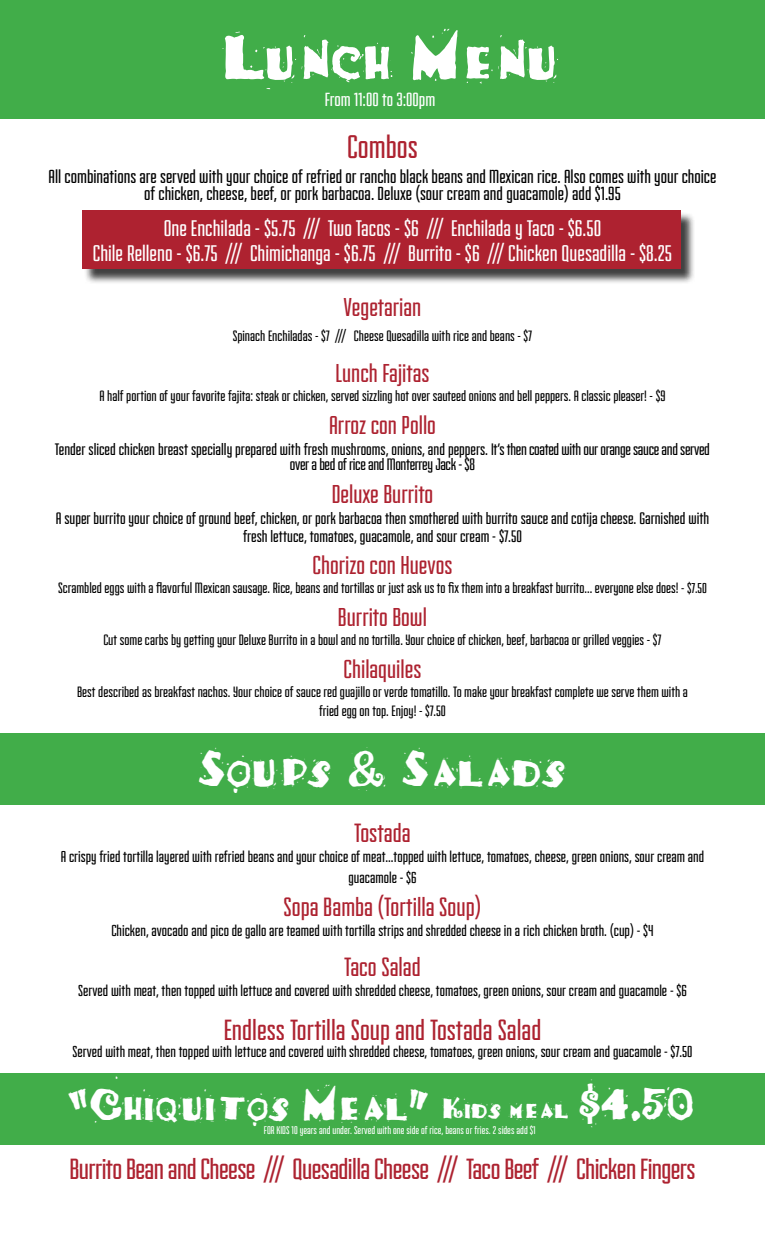
<style>
.page{position:relative;width:765px;height:1260px;background:#fff}
.page>*{position:absolute;margin:0;border:0;box-sizing:border-box;transform-origin:0 0}
.t1{font:62.12px "Taco Salad";color:#fff;scale:.9 1}
.t2{font:50px "Taco Salad";color:#fff;scale:.9 1}
.t3{font:43.5px "Taco Salad";color:#fff;scale:.9 1}
.t4{font:34.38px "Fairview";color:#ad2230}
.t5{font:30.88px "Fairview";letter-spacing:-.02em;color:#ad2230}
.t6{font:30.88px "Fairview";color:#ad2230}
.t7{font:27.88px "Fairview";color:#ad2230}
.t8{font:27.38px "Fairview";color:#ad2230}
.t9{font:23.88px/24.9px "Fairview";color:#fff;text-align:center}
.t10{font:20.12px "Fairview";color:#fff}
.t11{font:20px/17.1px "Fairview";color:#000;text-align:center}
.t12{font:17.62px/15.6px "Fairview";color:#000;text-align:center}
.t13{font:16.75px/20.1px "Fairview";color:#000;text-align:center}
.t14{font:15.88px/19px "Fairview";color:#000;text-align:center}
.t15{font:11.75px "Fairview";color:#fff}
.s1{font-size:15.12px}
.s2{font-size:27.5px}
</style>
<div class="page">
<div style="left:0;top:734px;width:765px;height:71px;background:#41ad49"></div>
<div style="left:0;top:0;width:765px;height:119px;background:#41ad49"></div>
<div style="left:84px;top:212px;width:612px;height:72px;background:#000;opacity:.75"></div>
<div style="left:82px;top:210px;width:598px;height:59px;background:#ae2230"></div>
<div style="left:0;top:1074px;width:765px;height:71px;background:#41ad49"></div>
<h1 class="t1" style="left:224px;top:17px;width:375px">Lunch Menu</h1>
<p class="t10" style="left:325px;top:89px;width:112px">From 11:00 to 3:00pm</p>
<h3 class="t4" style="left:347px;top:130px;width:72px">Combos</h3>
<p class="t11" style="left:48px;top:168px;width:670px">All combinations are served with your choice of refried or rancho black beans and Mexican rice. Also comes with your choice of chicken, cheese, beef, or pork barbacoa. Deluxe (sour cream and guacamole) add $1.95</p>
<h3 class="t9" style="left:93px;top:216px;width:581px">One Enchilada - $5.75 /// Two Tacos - $6 /// Enchilada y Taco - $6.50<br>Chile Relleno - $6.75 /// Chimichanga - $6.75 /// Burrito - $6 /// Chicken Quesadilla - $8.25</h3>
<h3 class="t8" style="left:344px;top:293px;width:79px">Vegetarian</h3>
<p class="t14" style="left:233px;top:327px;width:301px">Spinach Enchiladas - $7 /// Cheese Quesadilla with rice and beans - $7</p>
<h3 class="t8" style="left:335px;top:359px;width:96px">Lunch Fajitas</h3>
<p class="t14" style="left:100px;top:386px;width:567px">A half portion of your favorite fajita: steak or chicken, served sizzling hot over sauteed onions and bell peppers. A classic pleaser! - $9</p>
<h3 class="t8" style="left:329px;top:411px;width:108px">Arroz con Pollo</h3>
<p class="t12" style="left:55px;top:441px;width:657px">Tender sliced chicken breast specially prepared with fresh mushrooms, onions, and peppers. It’s then coated with our orange sauce and served over a bed of rice and Monterrey Jack - $8</p>
<h3 class="t8" style="left:332px;top:480px;width:103px">Deluxe Burrito</h3>
<p class="t12" style="left:56px;top:510px;width:655px;line-height:17.4px">A super burrito your choice of ground beef, chicken, or pork barbacoa then smothered with burrito sauce and cotija cheese. Garnished with fresh lettuce, tomatoes, guacamole, and sour cream - $7.50</p>
<h3 class="t8" style="left:313px;top:552px;width:141px">Chorizo con Huevos</h3>
<p class="t14" style="left:58px;top:579px;width:650px">Scrambled eggs with a flavorful Mexican sausage. Rice, beans and tortillas or just ask us to fix them into a breakfast burrito... everyone else does! <span class="s1">- $7.50</span></p>
<h3 class="t8" style="left:338px;top:604px;width:91px">Burrito Bowl</h3>
<p class="t14" style="left:103px;top:631px;width:560px">Cut some carbs by getting your Deluxe Burrito in a bowl and no tortilla. Your choice of chicken, beef, barbacoa or grilled veggies - $7</p>
<h3 class="t8" style="left:344px;top:655px;width:79px">Chilaquiles</h3>
<p class="t14" style="left:77px;top:682px;width:612px">Best described as breakfast nachos. Your choice of sauce red guajillo or verde tomatillo. To make your breakfast complete we serve them with a fried egg on top. Enjoy! - $7.50</p>
<h2 class="t2" style="left:198px;top:736px;width:411px">Soups &amp; Salads</h2>
<h3 class="t7" style="left:354px;top:819px;width:58px">Tostada</h3>
<p class="t13" style="left:61px;top:847px;width:645px">A crispy fried tortilla layered with refried beans and your choice of meat...topped with lettuce, tomatoes, cheese, green onions, sour cream and guacamole - $6</p>
<h3 class="t7" style="left:284px;top:893px;width:199px">Sopa Bamba (Tortilla Soup)</h3>
<p class="t13" style="left:111px;top:921px;width:544px">Chicken, avocado and pico de gallo are teamed with tortilla strips and shredded cheese in a rich chicken broth. (cup) - $4</p>
<h3 class="t7" style="left:344px;top:953px;width:78px">Taco Salad</h3>
<p class="t13" style="left:78px;top:981px;width:610px">Served with meat, then topped with lettuce and covered with shredded cheese, tomatoes, green onions, sour cream and guacamole - $6</p>
<h3 class="t6" style="left:224px;top:1014px;width:319px">Endless Tortilla Soup and Tostada Salad</h3>
<p class="t13" style="left:72px;top:1042px;width:622px">Served with meat, then topped with lettuce and covered with shredded cheese, tomatoes, green onions, sour cream and guacamole - $7.50</p>
<h3 class="t3" style="left:70px;top:1077px;width:697px">“Chiquitos Meal” <span class="s2">Kids meal</span> $4.50</h3>
<h3 class="t5" style="left:70px;top:1154px;width:627px">Burrito Bean and Cheese /// Quesadilla Cheese /// Taco Beef /// Chicken Fingers</h3>
<p class="t15" style="left:264px;top:1124px;width:273px">FOR KIDS 10 years and under. Served with one side of rice, beans or fries. 2 sides add $1</p>
</div>
